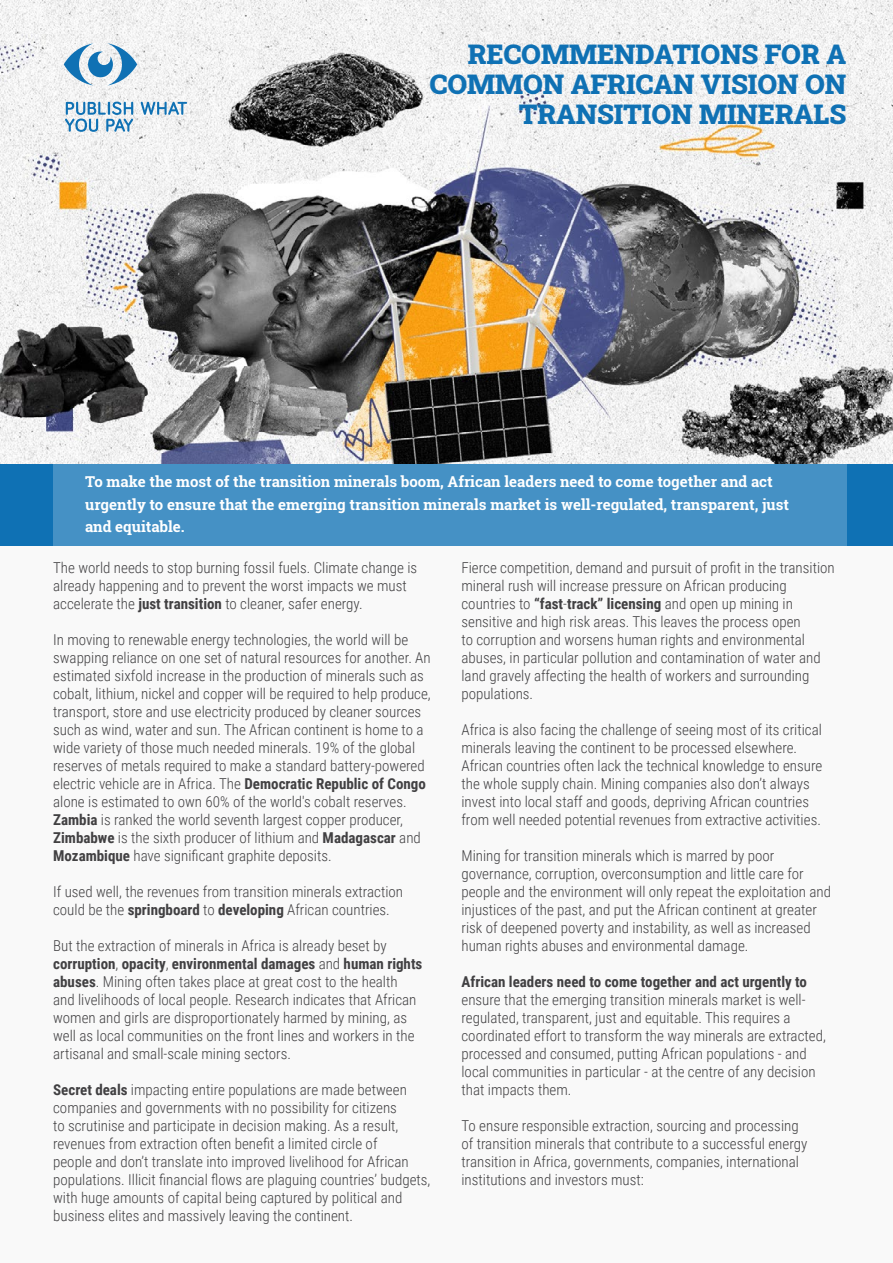
<style>
.page{position:relative;width:893px;height:1263px;background:#f9f9f9}
.page>*{position:absolute;margin:0;border:0;box-sizing:border-box;transform-origin:0 0}
.t1{font:900 27px/30px "Roboto Slab";color:#0f71b4;text-align:right}
.t2{font:300 15px/18px "Roboto Condensed";color:#414042}
.t3{font:700 15px/22.5px "Roboto Slab";color:#fff}
.t4{font:700 15px "Roboto Condensed";color:#414042}
.s1{font-weight:700}
</style>
<div class="page">
<img style="left:0;top:0;width:893px;height:465px">
<svg style="left:64px;top:43px;width:73px;height:43px"></svg>
<svg style="left:141px;top:102px;width:46px;height:13px"></svg>
<svg style="left:65px;top:102px;width:68px;height:30px"></svg>
<div style="left:0;top:465px;width:893px;height:81px;background:#0f71b4"></div>
<div style="left:53px;top:465px;width:793px;height:81px;background:#4591c5"></div>
<h1 class="t1" style="left:430px;top:38px;width:418px">RECOMMENDATIONS FOR A<br>COMMON AFRICAN VISION ON<br>TRANSITION MINERALS</h1>
<p class="t3" style="left:85px;top:470px;width:706px">To make the most of the transition minerals boom, African leaders need to come together and act urgently to ensure that the emerging transition minerals market is well-regulated, transparent, just and equitable.</p>
<p class="t2" style="left:53px;top:558px;width:366px">The world needs to stop burning fossil fuels. Climate change is already happening and to prevent the worst impacts we must accelerate the <span class="s1">just transition</span> to cleaner, safer energy.</p>
<p class="t2" style="left:53px;top:630px;width:379px">In moving to renewable energy technologies, the world will be swapping reliance on one set of natural resources for another. An estimated sixfold increase in the production of minerals such as cobalt, lithium, nickel and copper will be required to help produce, transport, store and use electricity produced by cleaner sources such as wind, water and sun. The African continent is home to a wide variety of those much needed minerals. 19% of the global reserves of metals required to make a standard battery-powered electric vehicle are in Africa. The <span class="s1">Democratic Republic of Congo </span>alone is estimated to own 60% of the world's cobalt reserves.<br><span class="s1">Zambia</span> is ranked the world seventh largest copper producer, <span class="s1">Zimbabwe</span> is the sixth producer of lithium and <span class="s1">Madagascar</span> and <span class="s1">Mozambique</span> have significant graphite deposits.</p>
<p class="t2" style="left:53px;top:882px;width:351px">If used well, the revenues from transition minerals extraction could be the <span class="s1">springboard</span> to <span class="s1">developing</span> African countries.</p>
<p class="t2" style="left:53px;top:936px;width:371px">But the extraction of minerals in Africa is already beset by <span class="s1">corruption</span>, <span class="s1">opacity</span>, <span class="s1">environmental damages</span> and <span class="s1">human rights abuses</span>. Mining often takes place at great cost to the health and livelihoods of local people. Research indicates that African women and girls are disproportionately harmed by mining, as well as local communities on the front lines and workers in the artisanal and small-scale mining sectors.</p>
<p class="t2" style="left:53px;top:1080px;width:379px"><span class="s1">Secret deals</span> impacting entire populations are made between companies and governments with no possibility for citizens<br>to scrutinise and participate in decision making. As a result, revenues from extraction often benefit a limited circle of<br>people and don’t translate into improved livelihood for African populations. Illicit financial flows are plaguing countries’ budgets, with huge amounts of capital being captured by political and business elites and massively leaving the continent.</p>
<p class="t2" style="left:461px;top:558px;width:375px">Fierce competition, demand and pursuit of profit in the transition mineral rush will increase pressure on African producing countries to <span class="s1">“fast</span>-<span class="s1">track” licensing</span> and open up mining in sensitive and high risk areas. This leaves the process open<br>to corruption and worsens human rights and environmental abuses, in particular pollution and contamination of water and land gravely affecting the health of workers and surrounding populations.</p>
<p class="t2" style="left:461px;top:720px;width:362px">Africa is also facing the challenge of seeing most of its critical minerals leaving the continent to be processed elsewhere.<br>African countries often lack the technical knowledge to ensure the whole supply chain. Mining companies also don’t always invest into local staff and goods, depriving African countries from well needed potential revenues from extractive activities.</p>
<p class="t2" style="left:461px;top:846px;width:371px">Mining for transition minerals which is marred by poor governance, corruption, overconsumption and little care for people and the environment will only repeat the exploitation and injustices of the past, and put the African continent at greater risk of deepened poverty and instability, as well as increased human rights abuses and environmental damage.</p>
<p class="t4" style="left:461px;top:971px;width:347px">African leaders need to come together and act urgently to</p>
<p class="t2" style="left:461px;top:990px;width:366px">ensure that the emerging transition minerals market is well&shy;regulated, transparent, just and equitable. This requires a coordinated effort to transform the way minerals are extracted, processed and consumed, putting African populations - and local communities in particular - at the centre of any decision that impacts them.</p>
<p class="t2" style="left:461px;top:1116px;width:347px">To ensure responsible extraction, sourcing and processing of transition minerals that contribute to a successful energy transition in Africa, governments, companies, international institutions and investors must:</p>
</div>
